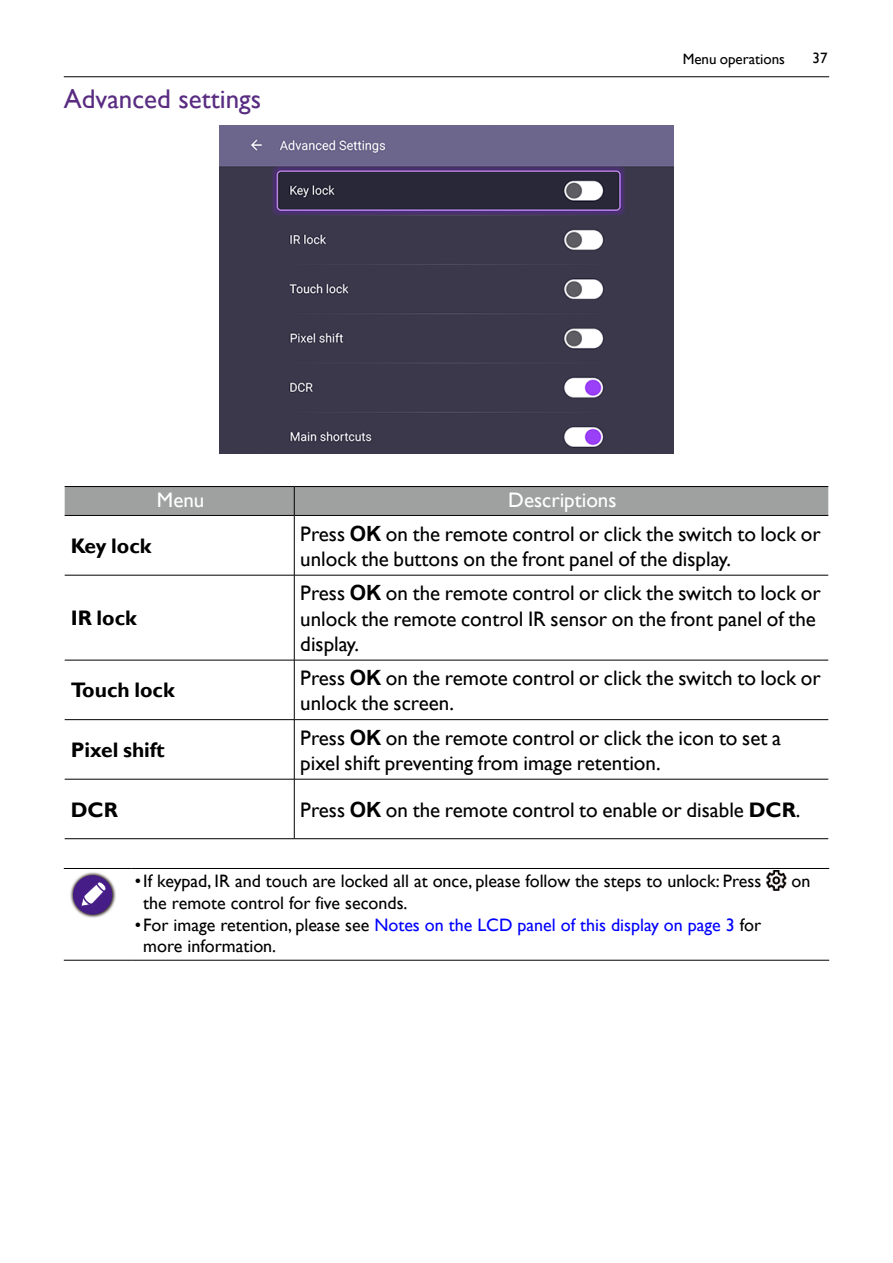
<style>
.page{position:relative;width:893px;height:1263px;background:#fff}
.page>*{position:absolute;margin:0;border:0;box-sizing:border-box;transform-origin:0 0}
.t1{font:27px "Gill Sans";color:#592c82}
.t2{font:21px/25.2px "Gill Sans";color:#000}
.t3{font:700 21px "Gill Sans";color:#000}
.t4{font:21px "Gill Sans";color:#fff}
.t5{font:18px/21.6px "Gill Sans";color:#000}
.t6{font:15px "Gill Sans";color:#000}
.s1{font-family:"Arial";font-weight:700}
.s2{font-weight:700}
.s3{color:#00f}
</style>
<div class="page">
<hr style="left:64px;top:77px;width:765px;height:1px;background:#000">
<img style="left:219px;top:125px;width:455px;height:328px">
<svg style="left:65px;top:516px;width:763px;height:322px"></svg>
<hr style="left:65px;top:515px;width:229px;height:1px;background:#000">
<hr style="left:294px;top:515px;width:534px;height:1px;background:#000">
<hr style="left:294px;top:516px;width:1px;height:59px;background:#000">
<hr style="left:65px;top:575px;width:229px;height:1px;background:#000">
<hr style="left:294px;top:575px;width:534px;height:1px;background:#000">
<hr style="left:294px;top:575px;width:1px;height:85px;background:#000">
<hr style="left:65px;top:660px;width:229px;height:1px;background:#000">
<hr style="left:294px;top:660px;width:534px;height:1px;background:#000">
<hr style="left:294px;top:660px;width:1px;height:59px;background:#000">
<hr style="left:65px;top:719px;width:229px;height:1px;background:#000">
<hr style="left:294px;top:719px;width:534px;height:1px;background:#000">
<hr style="left:294px;top:720px;width:1px;height:59px;background:#000">
<hr style="left:65px;top:779px;width:229px;height:1px;background:#000">
<hr style="left:294px;top:779px;width:534px;height:1px;background:#000">
<hr style="left:294px;top:779px;width:1px;height:59px;background:#000">
<hr style="left:65px;top:838px;width:229px;height:1px;background:#000">
<hr style="left:294px;top:838px;width:534px;height:1px;background:#000">
<div style="left:65px;top:487px;width:763px;height:28px;background:#9fa0a0"></div>
<hr style="left:65px;top:486px;width:229px;height:1px;background:#000">
<hr style="left:294px;top:486px;width:534px;height:1px;background:#000">
<svg style="left:64px;top:870px;width:765px;height:90px"></svg>
<hr style="left:132px;top:868px;width:697px;height:1px;background:#000">
<hr style="left:132px;top:960px;width:697px;height:1px;background:#000">
<hr style="left:64px;top:868px;width:68px;height:1px;background:#000">
<hr style="left:64px;top:960px;width:68px;height:1px;background:#000">
<div style="left:67px;top:871px;width:49px;height:48px;background:#fff"></div>
<img style="left:70px;top:872px;width:46px;height:46px">
<div style="left:73px;top:875px;width:39px;height:39px;background:#461d87;border-radius:50%"></div>
<svg style="left:81px;top:882px;width:25px;height:25px"></svg>
<img style="left:766px;top:871px;width:20px;height:19px">
<p class="t1" style="left:64px;top:83px;width:199px">Advanced settings</p>
<p class="t6" style="left:683px;top:50px;width:104px">Menu operations</p>
<p class="t6" style="left:812px;top:49px;width:16px">37</p>
<p class="t4" style="left:157px;top:488px;width:49px">Menu</p>
<p class="t4" style="left:508px;top:488px;width:110px">Descriptions</p>
<p class="t3" style="left:71px;top:533px;width:82px">Key lock</p>
<p class="t3" style="left:71px;top:605px;width:68px">IR lock</p>
<p class="t3" style="left:71px;top:678px;width:106px">Touch lock</p>
<p class="t3" style="left:71px;top:737px;width:96px">Pixel shift</p>
<p class="t2" style="left:300px;top:521px;width:522px">Press <span class="s1">OK</span> on the remote control or click the switch to lock or unlock the buttons on the front panel of the display.</p>
<p class="t2" style="left:300px;top:581px;width:522px">Press <span class="s1">OK</span> on the remote control or click the switch to lock or unlock the remote control IR sensor on the front panel of the display.</p>
<p class="t2" style="left:300px;top:666px;width:522px">Press <span class="s1">OK</span> on the remote control or click the switch to lock or unlock the screen.</p>
<p class="t2" style="left:300px;top:725px;width:482px">Press <span class="s1">OK</span> on the remote control or click the icon to set a pixel shift preventing from image retention.</p>
<p class="t3" style="left:71px;top:797px;width:49px">DCR</p>
<p class="t2" style="left:300px;top:798px;width:502px">Press <span class="s1">OK</span> on the remote control to enable or disable <span class="s2">DCR</span>.</p>
<p class="t5" style="left:135px;top:870px;width:628px">•If keypad, IR and touch are locked all at once, please follow the steps to unlock: Press</p>
<p class="t5" style="left:791px;top:870px;width:20px">on</p>
<p class="t5" style="left:143px;top:892px;width:266px">the remote control for five seconds.</p>
<p class="t5" style="left:143px;top:914px;width:619px;text-indent:-8px">• For image retention, please see <span class="s3">Notes on the LCD panel of this display on page 3</span> for more information.</p>
</div>
